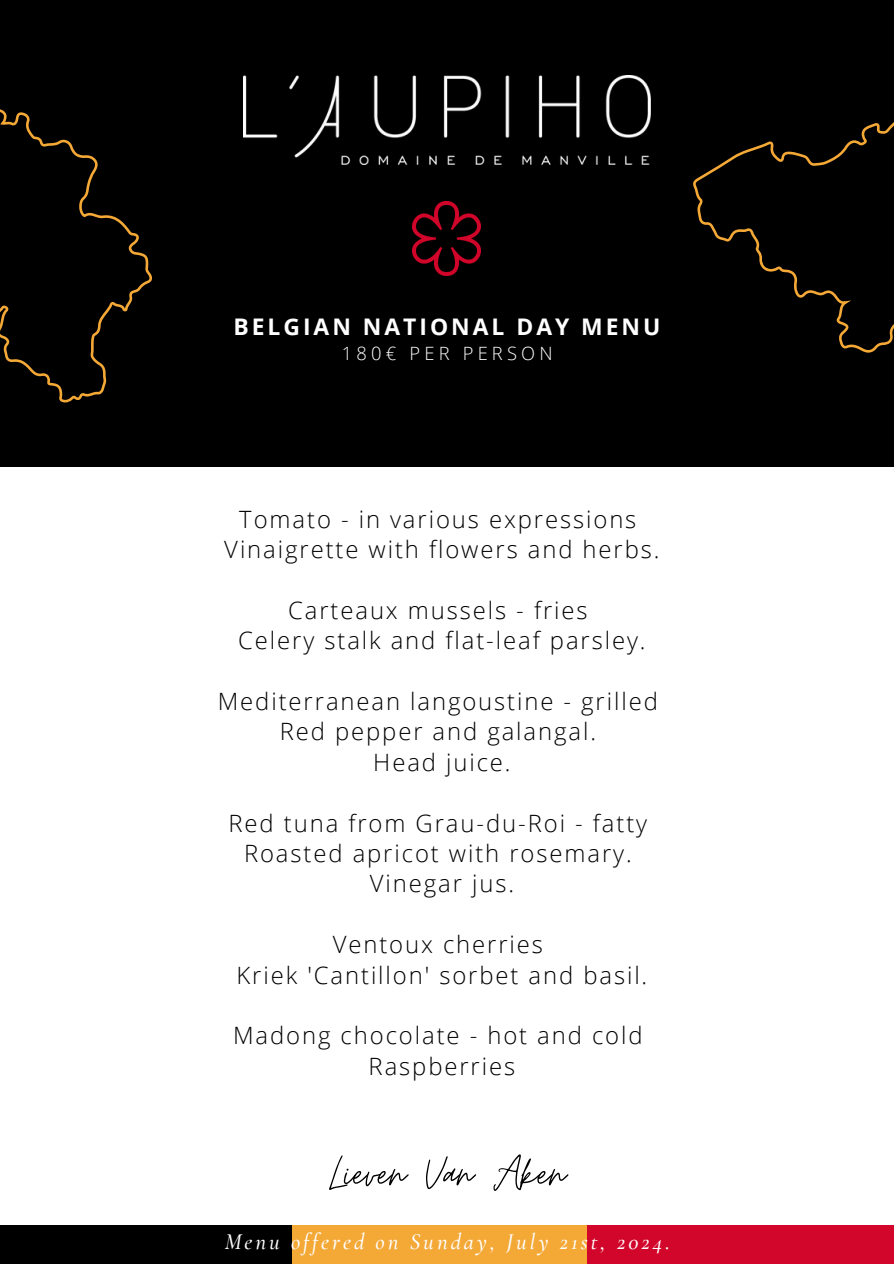
<style>
.page{position:relative;width:894px;height:1264px;background:#fff}
.page>*{position:absolute;margin:0;border:0;box-sizing:border-box;transform-origin:0 0}
.t1{font:52.5px "Moon Time";color:#000}
.t2{font:300 23.85px/30.3px "Open Sans";letter-spacing:.08em;color:#000;text-align:center}
.t3{font:italic 500 22.8px "Cormorant Garamond";letter-spacing:.13em;color:#fff}
.t4{font:700 22.8px "Open Sans";letter-spacing:.13em;color:#fff}
.t5{font:300 18.3px "Open Sans";letter-spacing:.23em;color:#fff}
</style>
<div class="page">
<div style="left:0;top:0;width:893px;height:1263px;background:#000"></div>
<img style="left:244px;top:76px;width:406px;height:88px">
<div style="left:0;top:467px;width:893px;height:796px;background:#fff"></div>
<img style="left:412px;top:201px;width:68px;height:74px">
<div style="left:0;top:1224px;width:297px;height:39px;background:#000"></div>
<svg style="left:0;top:109px;width:151px;height:293px"></svg>
<svg style="left:693px;top:123px;width:200px;height:230px"></svg>
<div style="left:293px;top:1224px;width:298px;height:39px;background:#f4a836"></div>
<div style="left:586px;top:1224px;width:307px;height:39px;background:#d2062a"></div>
<h4 class="t4" style="left:233px;top:310px;width:428px">BELGIAN NATIONAL DAY MENU</h4>
<h4 class="t5" style="left:341px;top:340px;width:212px">180€ PER PERSON</h4>
<p class="t2" style="left:224px;top:503px;width:436px">Tomato - in various expressions<br>Vinaigrette with flowers and herbs.</p>
<p class="t2" style="left:238px;top:594px;width:409px">Carteaux mussels - fries<br>Celery stalk and flat-leaf parsley.</p>
<p class="t2" style="left:218px;top:685px;width:441px">Mediterranean langoustine - grilled<br>Red pepper and galangal.<br>Head juice.</p>
<h2 class="t2" style="left:228px;top:807px;width:420px">Red tuna from Grau-du-Roi - fatty<br>Roasted apricot with rosemary.<br>Vinegar jus.</h2>
<p class="t2" style="left:236px;top:928px;width:412px">Ventoux cherries<br>Kriek 'Cantillon' sorbet and basil.</p>
<h4 class="t2" style="left:233px;top:1019px;width:411px">Madong chocolate - hot and cold<br>Raspberries</h4>
<h4 class="t1" style="left:329px;top:1141px;width:238px">Lieven Van Aken</h4>
<h4 class="t3" style="left:224px;top:1228px;width:447px">Menu offered on Sunday, July 21st, 2024.</h4>
</div>
